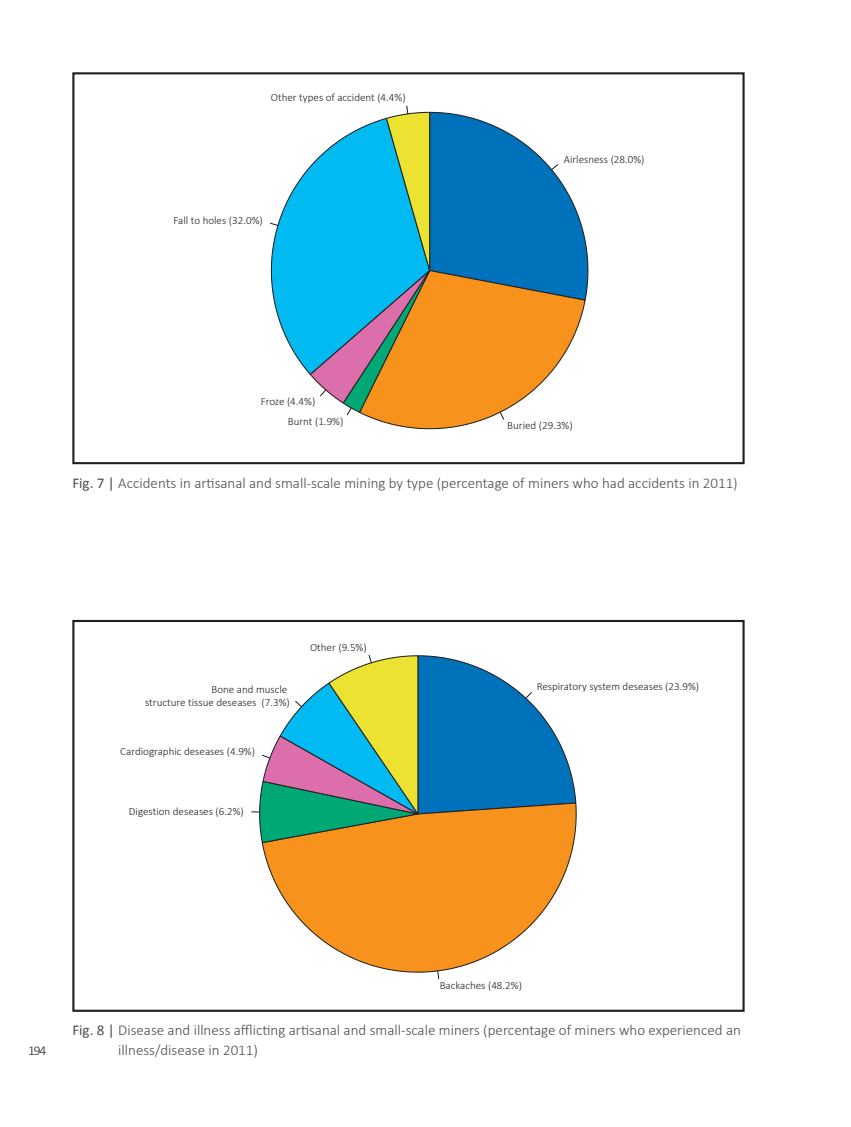
<style>
.page{position:relative;width:851px;height:1127px;background:#fff}
.page>*{position:absolute;margin:0;border:0;box-sizing:border-box;transform-origin:0 0}
.t1{font:300 15px/19.5px "Calibri";color:#4b4c4d}
.t2{font:300 13.5px "Calibri";color:#231f20}
.t3{font:300 11.1px/13.4px "Calibri";color:#231f20;text-align:right}
.s1{font-weight:400}
</style>
<div class="page">
<svg style="left:270px;top:167px;width:39px;height:207px"></svg>
<svg style="left:270px;top:222px;width:9px;height:5px"></svg>
<svg style="left:309px;top:105px;width:280px;height:325px"></svg>
<svg style="left:262px;top:844px;width:312px;height:129px"></svg>
<svg style="left:436px;top:970px;width:4px;height:10px"></svg>
<svg style="left:252px;top:654px;width:325px;height:190px"></svg>
<div style="left:72px;top:620px;width:672px;height:392px;border:2px solid #231f20"></div>
<div style="left:72px;top:72px;width:672px;height:392px;border:2px solid #231f20"></div>
<p class="t3" style="left:271px;top:91px;width:136px">Other types of accident (4.4%)</p>
<p class="t3" style="left:173px;top:213px;width:91px">Fall to holes (32.0%)</p>
<p class="t3" style="left:563px;top:152px;width:82px">Airlesness (28.0%)</p>
<p class="t3" style="left:261px;top:394px;width:56px">Froze (4.4%)</p>
<p class="t3" style="left:288px;top:414px;width:57px">Burnt (1.9%)</p>
<p class="t3" style="left:507px;top:419px;width:67px">Buried (29.3%)</p>
<h1 class="t1" style="left:72px;top:473px;width:666px"><span class="s1">Fig. 7 |</span> Accidents in artisanal and small-scale mining by type (percentage of miners who had accidents in 2011)</h1>
<p class="t3" style="left:145px;top:682px;width:146px">Bone and muscle<br>structure tissue deseases (7.3%)</p>
<p class="t3" style="left:120px;top:745px;width:136px">Cardiographic deseases (4.9%)</p>
<p class="t3" style="left:129px;top:804px;width:116px">Digestion deseases (6.2%)</p>
<p class="t3" style="left:310px;top:640px;width:58px">Other (9.5%)</p>
<p class="t3" style="left:536px;top:679px;width:164px">Respiratory system deseases (23.9%)</p>
<p class="t2" style="left:28px;top:1042px;width:20px">194</p>
<p class="t3" style="left:439px;top:979px;width:84px">Backaches (48.2%)</p>
<h1 class="t1" style="left:118px;top:1020px;width:624px;text-indent:-46px"><span class="s1">Fig. 8 |</span> Disease and illness afflicting artisanal and small-scale miners (percentage of miners who experienced an illness/disease in 2011)</h1>
</div>
